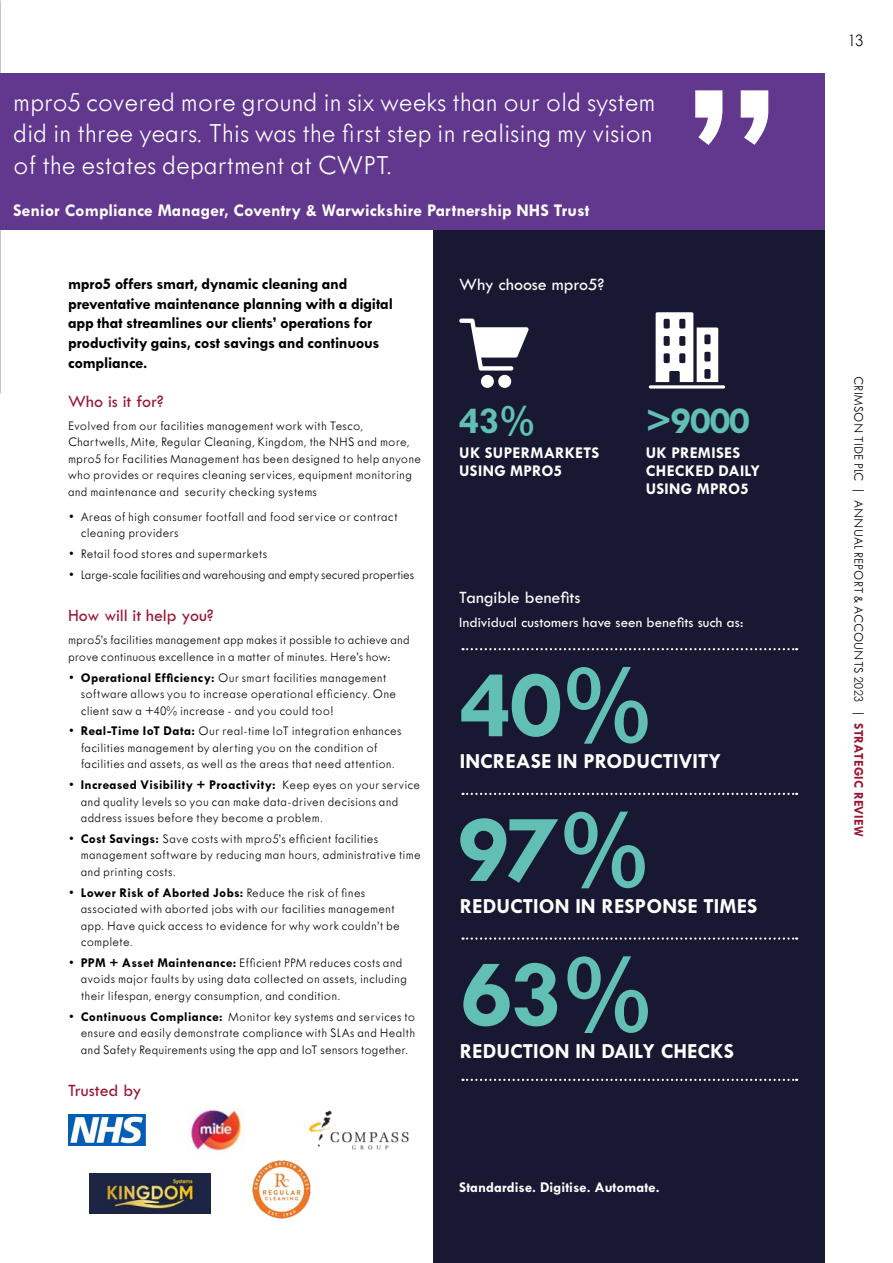
<style>
.page{position:relative;width:893px;height:1263px;background:#fff}
.page>*{position:absolute;margin:0;border:0;box-sizing:border-box;transform-origin:0 0}
.t1{font:700 99px/144.6px "Tw Cen MT Std";color:#62bfb3}
.t2{font:700 39px "Tw Cen MT Std";letter-spacing:-.03em;color:#62bfb3}
.t3{font:300 28.5px/31.5px "Tw Cen MT Std";letter-spacing:-.005em;color:#fff;text-align:justify}
.t4{font:700 21.6px "Tw Cen MT Std";color:#fff}
.t5{font:700 18px "Tw Cen MT Std";color:#fff}
.t6{font:18px "Tw Cen MT Std";letter-spacing:-.01em;color:#991736}
.t7{font:18px "Tw Cen MT Std";letter-spacing:-.005em;color:#fff}
.t8{font:300 18px "Tw Cen MT Std";color:#000}
.t9{font:700 16.5px/19.8px "Tw Cen MT Std";letter-spacing:-.015em;color:#000}
.t10{font:700 16.5px/18px "Tw Cen MT Std";letter-spacing:.015em;color:#fff}
.t11{font:15px "Tw Cen MT Std";letter-spacing:.005em;color:#fff}
.t12{font:700 15px "Tw Cen MT Std";color:#fff}
.t13{font:300 13.5px/16.5px "Tw Cen MT Std";letter-spacing:.015em;color:#000}
.t14{font:300 13.5px "Tw Cen MT Std";letter-spacing:-.015em;color:#000}
.s1{font-weight:700}
.s2{font-weight:700;color:#991736}
</style>
<div class="page">
<div style="left:434px;top:94px;width:391px;height:1169px;background:#181832"></div>
<div style="left:0;top:73px;width:825px;height:157px;background:#61388e"></div>
<svg style="left:695px;top:90px;width:73px;height:55px"></svg>
<img style="left:310px;top:1111px;width:98px;height:39px">
<img style="left:68px;top:1115px;width:78px;height:31px">
<img style="left:190px;top:1108px;width:52px;height:43px">
<img style="left:89px;top:1174px;width:122px;height:39px">
<img style="left:252px;top:1161px;width:58px;height:58px">
<svg style="left:463px;top:648px;width:334px;height:2px"></svg>
<svg style="left:463px;top:793px;width:334px;height:2px"></svg>
<svg style="left:463px;top:937px;width:334px;height:3px"></svg>
<svg style="left:463px;top:1079px;width:334px;height:2px"></svg>
<div style="left:498px;top:375px;width:13px;height:13px;background:#fff;border-radius:50%"></div>
<div style="left:481px;top:375px;width:13px;height:13px;background:#fff;border-radius:50%"></div>
<svg style="left:459px;top:319px;width:70px;height:52px"></svg>
<svg style="left:656px;top:312px;width:62px;height:70px"></svg>
<svg style="left:649px;top:385px;width:76px;height:4px"></svg>
<h3 class="t3" style="left:13px;top:86px;width:644px">mpro5 covered more ground in six weeks than our old system did in three years. This was the first step in realising my vision of the estates department at CWPT.</h3>
<h3 class="t5" style="left:13px;top:201px;width:578px">Senior Compliance Manager, Coventry &amp; Warwickshire Partnership NHS Trust</h3>
<p class="t9" style="left:68px;top:274px;width:326px">mpro5 offers smart, dynamic cleaning and preventative maintenance planning with a digital app that streamlines our clients’ operations for productivity gains, cost savings and continuous compliance.</p>
<h3 class="t6" style="left:68px;top:392px;width:97px">Who is it for?</h3>
<p class="t13" style="left:68px;top:417px;width:354px">Evolved from our facilities management work with Tesco, Chartwells, Mite, Regular Cleaning, Kingdom, the NHS and more, mpro5 for Facilities Management has been designed to help anyone who provides or requires cleaning services, equipment monitoring and maintenance and security checking systems</p>
<p class="t13" style="left:81px;top:508px;width:318px;text-indent:-13px">• Areas of high consumer footfall and food service or contract cleaning providers</p>
<p class="t13" style="left:68px;top:545px;width:200px">• Retail food stores and supermarkets</p>
<p class="t14" style="left:68px;top:567px;width:348px">• Large-scale facilities and warehousing and empty secured properties</p>
<h3 class="t6" style="left:68px;top:606px;width:147px">How will it help you?</h3>
<p class="t13" style="left:68px;top:632px;width:343px">mpro5’s facilities management app makes it possible to achieve and prove continuous excellence in a matter of minutes. Here’s how:</p>
<p class="t13" style="left:81px;top:669px;width:317px;text-indent:-13px">• <span class="s1">Operational Efficiency:</span> Our smart facilities management software allows you to increase operational efficiency. One client saw a +40% increase - and you could too!</p>
<p class="t13" style="left:81px;top:723px;width:322px;text-indent:-13px">• <span class="s1">Real-Time IoT Data:</span> Our real-time IoT integration enhances facilities management by alerting you on the condition of facilities and assets, as well as the areas that need attention.</p>
<p class="t13" style="left:81px;top:776px;width:341px;text-indent:-13px">• <span class="s1">Increased Visibility + Proactivity:</span> Keep eyes on your service and quality levels so you can make data-driven decisions and address issues before they become a problem.</p>
<p class="t13" style="left:81px;top:830px;width:341px;text-indent:-13px">• <span class="s1">Cost Savings:</span> Save costs with mpro5’s efficient facilities management software by reducing man hours, administrative time and printing costs.</p>
<p class="t13" style="left:81px;top:884px;width:321px;text-indent:-13px">• <span class="s1">Lower Risk of Aborted Jobs:</span> Reduce the risk of fines associated with aborted jobs with our facilities management app. Have quick access to evidence for why work couldn’t be complete.</p>
<p class="t13" style="left:81px;top:954px;width:328px;text-indent:-13px">• <span class="s1">PPM + Asset Maintenance:</span> Efficient PPM reduces costs and avoids major faults by using data collected on assets, including their lifespan, energy consumption, and condition.</p>
<p class="t13" style="left:81px;top:1008px;width:336px;text-align:justify;text-indent:-13px">• <span class="s1">Continuous Compliance:</span> Monitor key systems and services to ensure and easily demonstrate compliance with SLAs and Health and Safety Requirements using the app and IoT sensors together.</p>
<h3 class="t6" style="left:68px;top:1081px;width:75px">Trusted by</h3>
<h3 class="t7" style="left:459px;top:274px;width:147px">Why choose mpro5?</h3>
<h2 class="t2" style="left:459px;top:400px;width:78px">43%</h2>
<p class="t10" style="left:459px;top:444px;width:142px">UK SUPERMARKETS<br>USING MPRO5</p>
<h2 class="t2" style="left:646px;top:400px;width:106px">&gt;9000</h2>
<p class="t10" style="left:646px;top:444px;width:116px">UK PREMISES<br>CHECKED DAILY<br>USING MPRO5</p>
<h3 class="t7" style="left:459px;top:587px;width:123px">Tangible benefits</h3>
<p class="t11" style="left:459px;top:614px;width:286px">Individual customers have seen benefits such as:</p>
<h1 class="t1" style="left:457px;top:632px;width:198px">40%<br>97%</h1>
<h3 class="t4" style="left:460px;top:895px;width:299px">REDUCTION IN RESPONSE TIMES</h3>
<h3 class="t4" style="left:460px;top:750px;width:263px">INCREASE IN PRODUCTIVITY</h3>
<h1 class="t1" style="left:460px;top:922px;width:196px">63%</h1>
<h3 class="t4" style="left:460px;top:1039px;width:276px">REDUCTION IN DAILY CHECKS</h3>
<p class="t12" style="left:459px;top:1179px;width:202px">Standardise. Digitise. Automate.</p>
<h3 class="t8" style="left:848px;top:30px;width:17px">13</h3>
<p class="t13" style="left:867px;top:376px;width:462px;rotate:90deg">CRIMSON TIDE PLC | ANNUAL REPORT &amp; ACCOUNTS 2023 | <span class="s2">STRATEGIC REVIEW</span></p>
</div>
